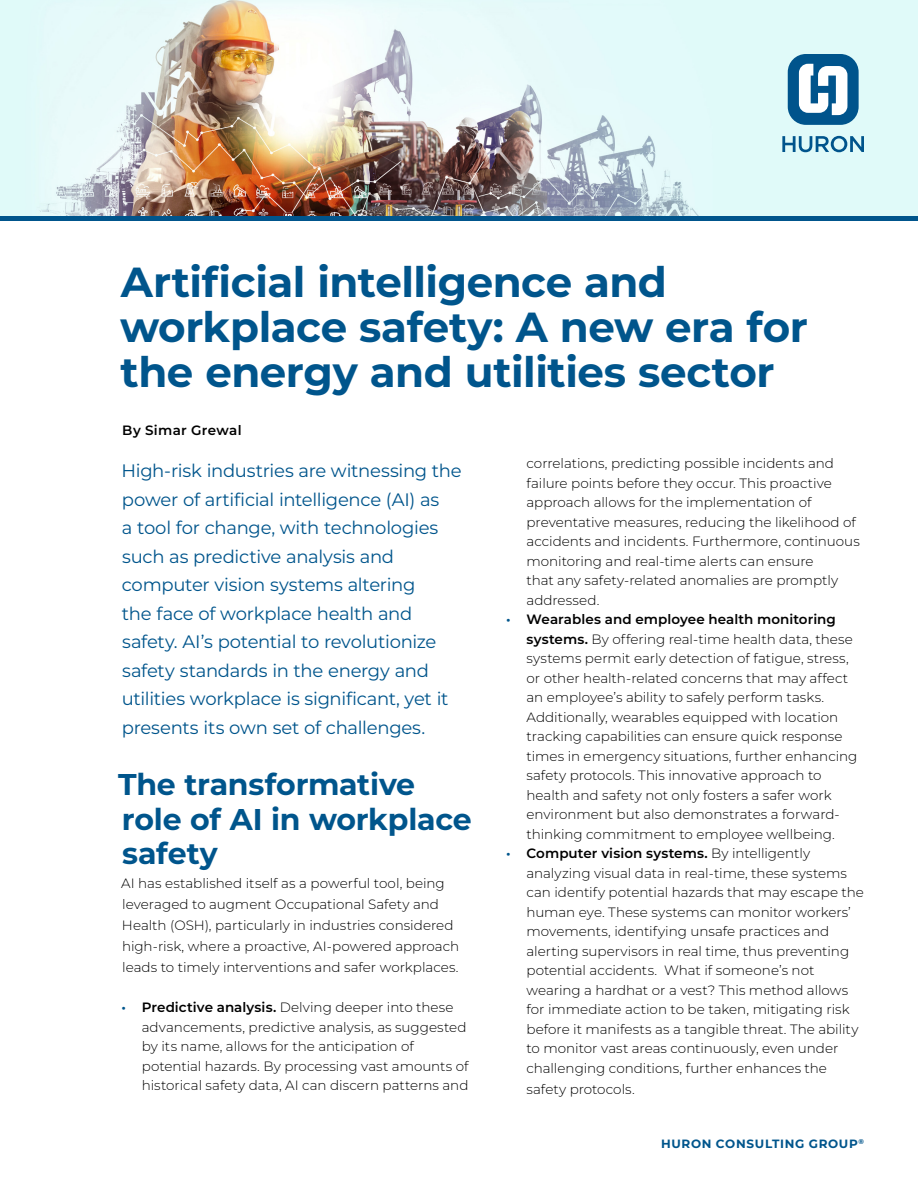
<style>
.page{position:relative;width:918px;height:1188px;background:#fff}
.page>*{position:absolute;margin:0;border:0;box-sizing:border-box;transform-origin:0 0}
.Article_Title{font:700 42px/45px "Montserrat";letter-spacing:-.01em;color:#00558c}
.H1_Blue_Headers{font:700 30px/34.5px "Montserrat";letter-spacing:-.01em;color:#00558c}
.Opening_Paragraph{font:18px/28.5px "Montserrat";letter-spacing:-.015em;color:#00558c}
.Body{font:300 13.5px/19.5px "Montserrat";color:#000}
.By_line{font:600 13.5px "Montserrat";letter-spacing:.02em;color:#000}
.Top_Page_Title{font:700 12px "Montserrat";letter-spacing:.055em;color:#00558c}
.s1{font-weight:600;color:#00558c}
.s2{font-weight:600}
</style>
<div class="page">
<div style="left:0;top:0;width:918px;height:216px;background:#e0faf9"></div>
<img style="left:40px;top:0;width:659px;height:216px">
<hr style="left:0;top:216px;width:918px;height:4px;background:#00558c">
<div style="left:788px;top:54px;width:71px;height:71px;background:#00548c;border-radius:18px"></div>
<svg style="left:782px;top:136px;width:82px;height:16px"></svg>
<svg style="left:799px;top:64px;width:48px;height:51px"></svg>
<p class="Article_Title" style="left:120px;top:259px;width:689px">Artificial intelligence and workplace safety: A new era for the energy and utilities sector</p>
<p class="By_line" style="left:122px;top:421px;width:121px">By Simar Grewal</p>
<p class="Opening_Paragraph" style="left:122px;top:456px;width:342px">High-risk industries are witnessing the power of artificial intelligence (AI) as<br>a tool for change, with technologies such as predictive analysis and computer vision systems altering<br>the face of workplace health and safety. AI’s potential to revolutionize safety standards in the energy and utilities workplace is significant, yet it presents its own set of challenges.</p>
<p class="H1_Blue_Headers" style="left:118px;top:766px;width:355px">The transformative role of AI in workplace safety</p>
<p class="Body" style="left:121px;top:873px;width:340px;line-height:21px">AI has established itself as a powerful tool, being leveraged to augment Occupational Safety and Health (OSH), particularly in industries considered high-risk, where a proactive, AI-powered approach leads to timely interventions and safer workplaces.</p>
<p class="Body" style="left:142px;top:997px;width:328px;text-indent:-20px"><span class="s1">•</span> <span class="s2">Predictive analysis.</span> Delving deeper into these advancements, predictive analysis, as suggested by its name, allows for the anticipation of potential hazards. By processing vast amounts of historical safety data, AI can discern patterns and</p>
<p class="Body" style="left:526px;top:453px;width:335px">correlations, predicting possible incidents and failure points before they occur. This proactive approach allows for the implementation of preventative measures, reducing the likelihood of accidents and incidents. Furthermore, continuous monitoring and real-time alerts can ensure<br>that any safety-related anomalies are promptly addressed.</p>
<p class="Body" style="left:526px;top:609px;width:332px;text-indent:-20px"><span class="s1">•</span> <span class="s2">Wearables and employee health monitoring systems.</span> By offering real-time health data, these systems permit early detection of fatigue, stress, or other health-related concerns that may affect an employee’s ability to safely perform tasks.<br>Additionally, wearables equipped with location tracking capabilities can ensure quick response times in emergency situations, further enhancing safety protocols. This innovative approach to health and safety not only fosters a safer work environment but also demonstrates a forward&shy;thinking commitment to employee wellbeing.</p>
<p class="Body" style="left:526px;top:843px;width:339px;text-indent:-20px"><span class="s1">•</span> <span class="s2">Computer vision systems.</span> By intelligently analyzing visual data in real-time, these systems can identify potential hazards that may escape the human eye. These systems can monitor workers’ movements, identifying unsafe practices and alerting supervisors in real time, thus preventing potential accidents. What if someone’s not wearing a hardhat or a vest? This method allows for immediate action to be taken, mitigating risk before it manifests as a tangible threat. The ability to monitor vast areas continuously, even under challenging conditions, further enhances the</p>
<p class="Body" style="left:526px;top:1079px;width:110px">safety protocols.</p>
<p class="Top_Page_Title" style="left:661px;top:1135px;width:204px">HURON CONSULTING GROUP<sup>®</sup></p>
</div>
